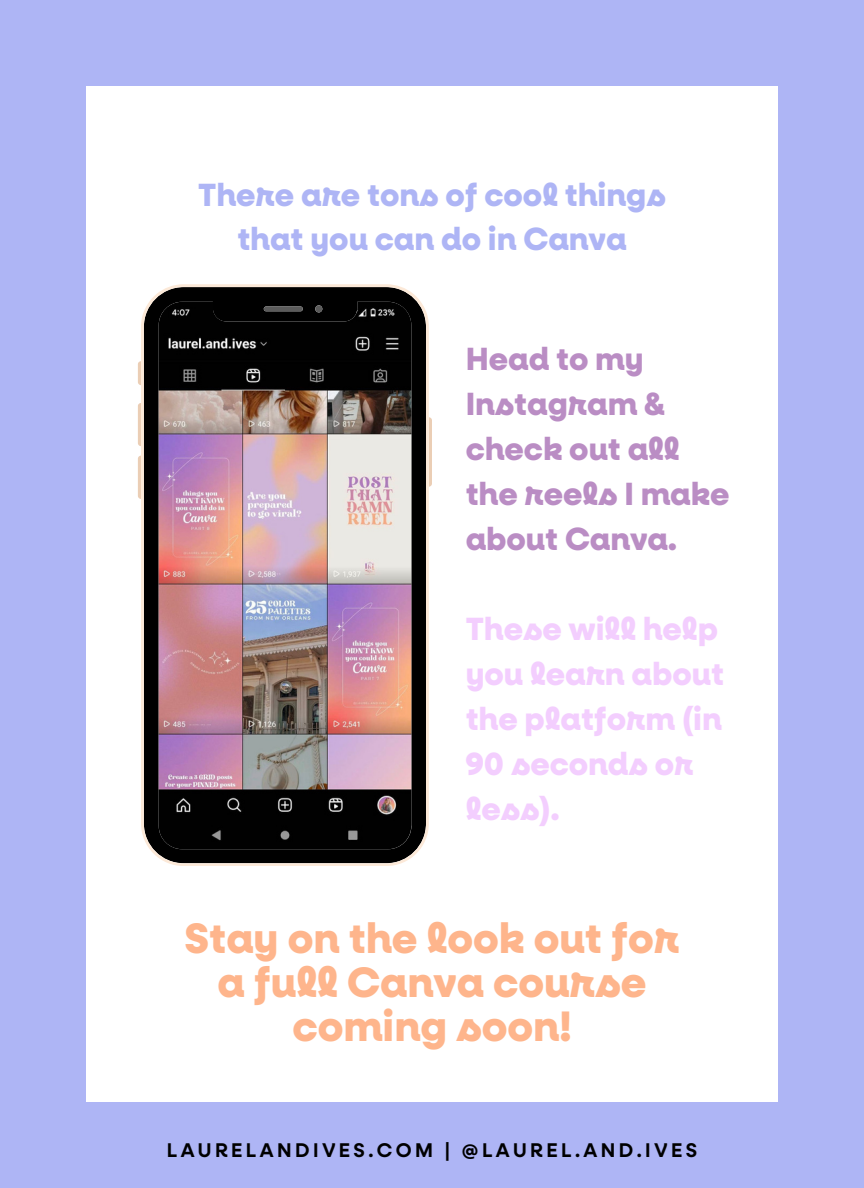
<style>
.page{position:relative;width:864px;height:1188px;background:#aeb5f5}
.page>*{position:absolute;margin:0;border:0;box-sizing:border-box;transform-origin:0 0}
.t1{font:800 42.75px/43.8px "Neulis";color:#feb58c;text-align:center}
.t2{font:800 32.25px/45px "Neulis";color:#f3cefe}
.t3{font:800 32.25px/45px "Neulis";color:#ba8dc4}
.t4{font:800 32.25px/44.5px "Neulis";color:#aeb5f5;text-align:center}
.t5{font:600 19.95px "Neulis Alt";letter-spacing:.175em;color:#000}
</style>
<div class="page">
<div style="left:86px;top:86px;width:692px;height:1016px;background:#fff"></div>
<svg style="left:138px;top:361px;width:3px;height:24px"></svg>
<svg style="left:138px;top:403px;width:3px;height:43px"></svg>
<svg style="left:138px;top:456px;width:3px;height:43px"></svg>
<svg style="left:429px;top:417px;width:3px;height:70px"></svg>
<img style="left:141px;top:284px;width:288px;height:582px">
<p class="t4" style="left:198px;top:173px;width:469px">There are tons of cool things that you can do in Canva</p>
<p class="t3" style="left:466px;top:337px;width:265px">Head to my<br>Instagram &amp; check out all the reels I make about Canva.</p>
<p class="t2" style="left:466px;top:607px;width:260px">These will help you learn about the platform (in<br>90 seconds or less).</p>
<p class="t1" style="left:185px;top:918px;width:496px">Stay on the look out for a full Canva course coming soon!</p>
<p class="t5" style="left:167px;top:1137px;width:532px">LAURELANDIVES.COM | @LAUREL.AND.IVES</p>
</div>
